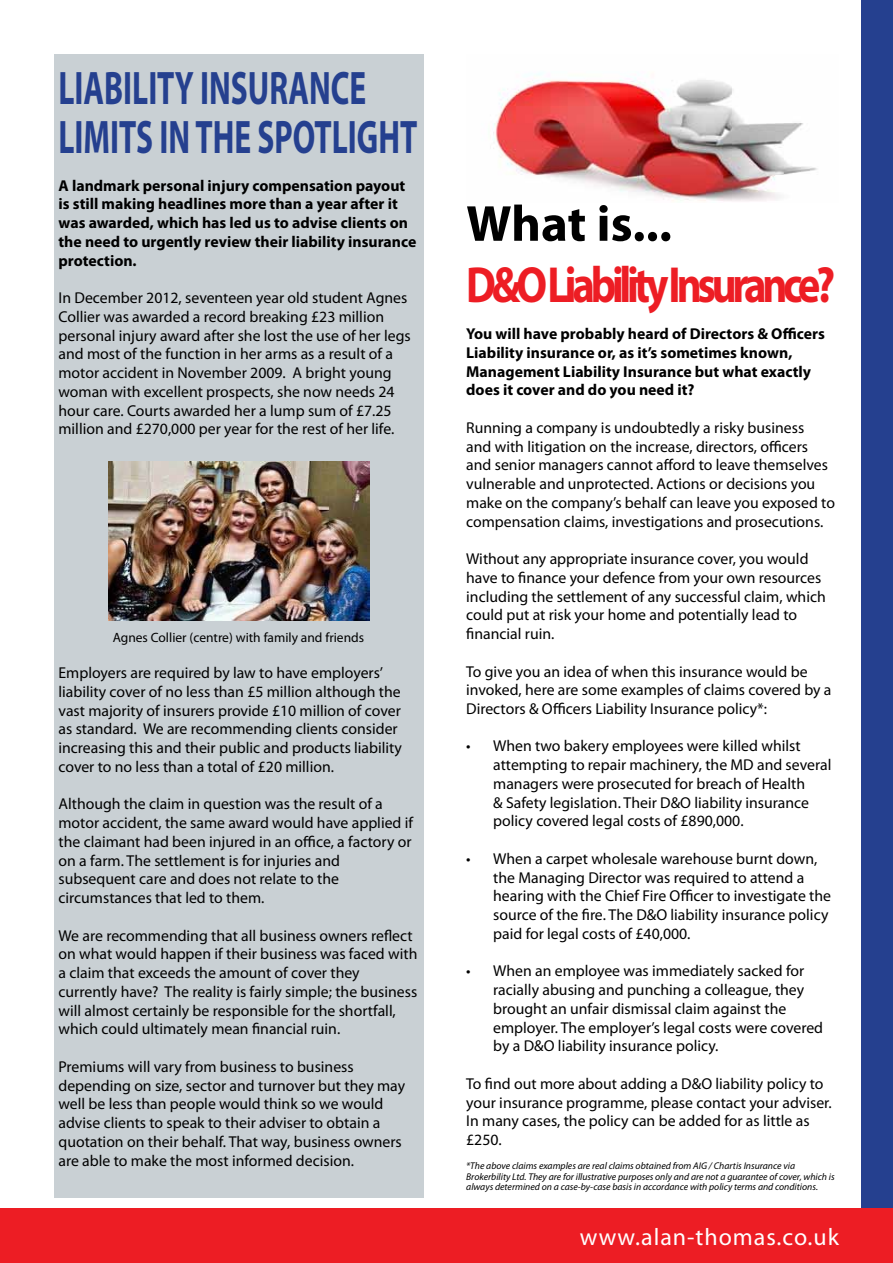
<style>
.page{position:relative;width:893px;height:1263px;background:#fff}
.page>*{position:absolute;margin:0;border:0;box-sizing:border-box;transform-origin:0 0}
.t1{font:700 51px "Myriad Pro";letter-spacing:-.1em;color:#ed1d24;scale:.84 1}
.t2{font:700 51px "Myriad Pro";letter-spacing:-.005em;color:#000}
.t3{font:700 47.25px/49.5px "Myriad Pro";color:#25408f;scale:.67 1}
.t4{font:24px "Myriad Pro";letter-spacing:.04em;color:#fff}
.t5{font:15.75px/18.8px "Myriad Pro";color:#000}
.t6{font:700 15.75px/18.8px "Myriad Pro";color:#000}
.t7{font:13.5px "Myriad Pro";color:#000}
.t8{font:italic 9.75px/10.5px "Myriad Pro";color:#000}
</style>
<div class="page">
<div style="left:862px;top:0;width:31px;height:1263px;background:#25408f"></div>
<div style="left:0;top:1209px;width:893px;height:54px;background:#ed1d24"></div>
<div style="left:54px;top:54px;width:369px;height:1143px;background:#c9d0d4"></div>
<img style="left:108px;top:461px;width:261px;height:159px">
<img style="left:493px;top:73px;width:324px;height:128px">
<h2 class="t3" style="left:58px;top:61px;width:537px">LIABILITY INSURANCE<br>LIMITS IN THE SPOTLIGHT</h2>
<p class="t6" style="left:58px;top:175px;width:359px">A landmark personal injury compensation payout is still making headlines more than a year after it was awarded, which has led us to advise clients on the need to urgently review their liability insurance protection.</p>
<p class="t5" style="left:58px;top:288px;width:354px">In December 2012, seventeen year old student Agnes Collier was awarded a record breaking £23 million personal injury award after she lost the use of her legs and most of the function in her arms as a result of a motor accident in November 2009. A bright young woman with excellent prospects, she now needs 24 hour care. Courts awarded her a lump sum of £7.25 million and £270,000 per year for the rest of her life.</p>
<p class="t7" style="left:113px;top:629px;width:253px">Agnes Collier (centre) with family and friends</p>
<p class="t5" style="left:58px;top:663px;width:345px">Employers are required by law to have employers’ liability cover of no less than £5 million although the vast majority of insurers provide £10 million of cover as standard. We are recommending clients consider increasing this and their public and products liability cover to no less than a total of £20 million.</p>
<p class="t5" style="left:58px;top:794px;width:356px">Although the claim in question was the result of a motor accident, the same award would have applied if the claimant had been injured in an office, a factory or on a farm. The settlement is for injuries and subsequent care and does not relate to the circumstances that led to them.</p>
<p class="t5" style="left:58px;top:926px;width:360px">We are recommending that all business owners reflect on what would happen if their business was faced with a claim that exceeds the amount of cover they currently have? The reality is fairly simple; the business will almost certainly be responsible for the shortfall, which could ultimately mean financial ruin.</p>
<p class="t5" style="left:58px;top:1057px;width:348px">Premiums will vary from business to business depending on size, sector and turnover but they may well be less than people would think so we would advise clients to speak to their adviser to obtain a quotation on their behalf. That way, business owners are able to make the most informed decision.</p>
<h1 class="t2" style="left:466px;top:190px;width:207px">What is...</h1>
<h1 class="t1" style="left:466px;top:252px;width:441px">D&amp;O Liability Insurance?</h1>
<p class="t6" style="left:466px;top:324px;width:360px">You will have probably heard of Directors &amp; Officers Liability insurance or, as it’s sometimes known, Management Liability Insurance but what exactly does it cover and do you need it?</p>
<p class="t5" style="left:466px;top:418px;width:370px">Running a company is undoubtedly a risky business<br>and with litigation on the increase, directors, officers and senior managers cannot afford to leave themselves vulnerable and unprotected. Actions or decisions you make on the company’s behalf can leave you exposed to compensation claims, investigations and prosecutions.</p>
<p class="t5" style="left:466px;top:549px;width:361px">Without any appropriate insurance cover, you would have to finance your defence from your own resources including the settlement of any successful claim, which could put at risk your home and potentially lead to financial ruin.</p>
<p class="t5" style="left:466px;top:662px;width:367px">To give you an idea of when this insurance would be invoked, here are some examples of claims covered by a<br>Directors &amp; Officers Liability Insurance policy*:</p>
<p class="t5" style="left:493px;top:736px;width:340px;text-indent:-27px">• When two bakery employees were killed whilst attempting to repair machinery, the MD and several managers were prosecuted for breach of Health<br>&amp; Safety legislation. Their D&amp;O liability insurance policy covered legal costs of £890,000.</p>
<p class="t5" style="left:493px;top:849px;width:339px;text-indent:-27px">• When a carpet wholesale warehouse burnt down, the Managing Director was required to attend a hearing with the Chief Fire Officer to investigate the source of the fire. The D&amp;O liability insurance policy paid for legal costs of £40,000.</p>
<p class="t5" style="left:493px;top:961px;width:331px;text-indent:-27px">• When an employee was immediately sacked for racially abusing and punching a colleague, they brought an unfair dismissal claim against the employer. The employer’s legal costs were covered by a D&amp;O liability insurance policy.</p>
<p class="t5" style="left:466px;top:1074px;width:367px">To find out more about adding a D&amp;O liability policy to your insurance programme, please contact your adviser.<br>In many cases, the policy can be added for as little as £250.</p>
<p class="t8" style="left:466px;top:1161px;width:370px">*The above claims examples are real claims obtained from AIG / Chartis Insurance via<br>Brokerbility Ltd. They are for illustrative purposes only and are not a guarantee of cover, which is always determined on a case-by-case basis in accordance with policy terms and conditions.</p>
<h3 class="t4" style="left:580px;top:1222px;width:261px">www.alan-thomas.co.uk</h3>
</div>
